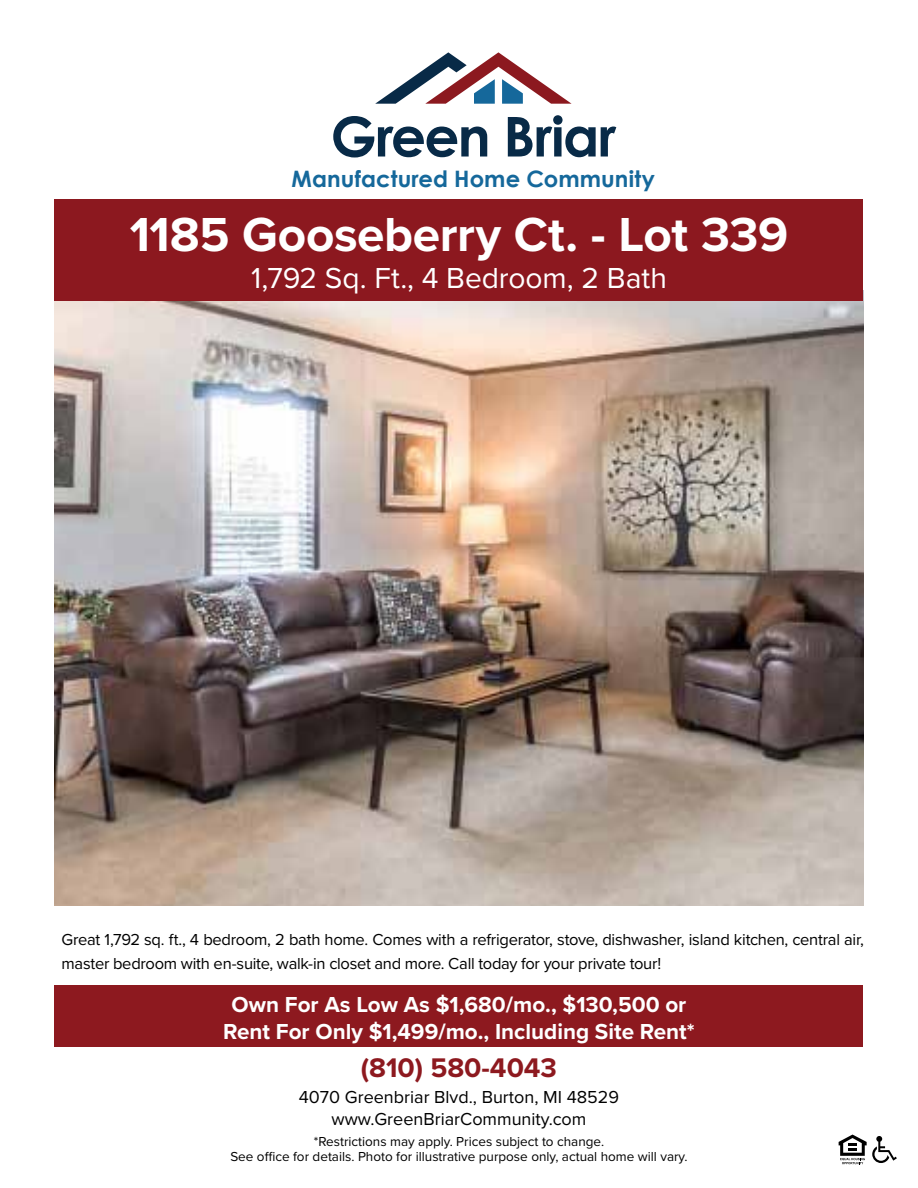
<style>
.page{position:relative;width:918px;height:1188px;background:#fff}
.page>*{position:absolute;margin:0;border:0;box-sizing:border-box;transform-origin:0 0}
.t1{font:700 55.05px "Century Gothic";letter-spacing:-.02em;color:#082a47}
.t2{font:700 49.5px "Proxima Nova";letter-spacing:-.01em;color:#fff}
.t3{font:30px "Proxima Nova";letter-spacing:-.005em;color:#fff}
.t4{font:700 27.9px "Proxima Nova";color:#8d191f}
.t5{font:700 22.65px "Century Gothic";letter-spacing:.005em;color:#15689b}
.t6{font:700 22.5px/27px "Proxima Nova";color:#fff;text-align:center}
.t7{font:18px/21.6px "Proxima Nova";color:#000;text-align:center}
.t8{font:16.5px/24px "Proxima Nova";letter-spacing:-.015em;color:#000}
.t9{font:13.5px/15px "Proxima Nova";color:#000;text-align:center}
</style>
<div class="page">
<img style="left:55px;top:290px;width:809px;height:615px">
<div style="left:55px;top:199px;width:808px;height:102px;background:#8c181f"></div>
<div style="left:55px;top:986px;width:808px;height:61px;background:#8d191f"></div>
<svg style="left:375px;top:52px;width:197px;height:52px"></svg>
<svg style="left:839px;top:1135px;width:58px;height:29px"></svg>
<h1 class="t1" style="left:331px;top:95px;width:287px">Green Briar</h1>
<h3 class="t5" style="left:292px;top:162px;width:365px">Manufactured Home Community</h3>
<h2 class="t2" style="left:130px;top:197px;width:660px">1185 Gooseberry Ct. - Lot 339</h2>
<h3 class="t3" style="left:251px;top:256px;width:417px">1,792 Sq. Ft., 4 Bedroom, 2 Bath</h3>
<p class="t8" style="left:62px;top:927px;width:804px">Great 1,792 sq. ft., 4 bedroom, 2 bath home. Comes with a refrigerator, stove, dishwasher, island kitchen, central air, master bedroom with en-suite, walk-in closet and more. Call today for your private tour!</p>
<h3 class="t6" style="left:223px;top:990px;width:473px">Own For As Low As $1,680/mo., $130,500 or<br>Rent For Only $1,499/mo., Including Site Rent*</h3>
<h3 class="t4" style="left:361px;top:1047px;width:198px">(810) 580-4043</h3>
<p class="t7" style="left:299px;top:1086px;width:322px">4070 Greenbriar Blvd., Burton, MI 48529 www.GreenBriarCommunity.com</p>
<p class="t9" style="left:230px;top:1133px;width:459px">*Restrictions may apply. Prices subject to change.<br>See office for details. Photo for illustrative purpose only, actual home will vary.</p>
</div>
